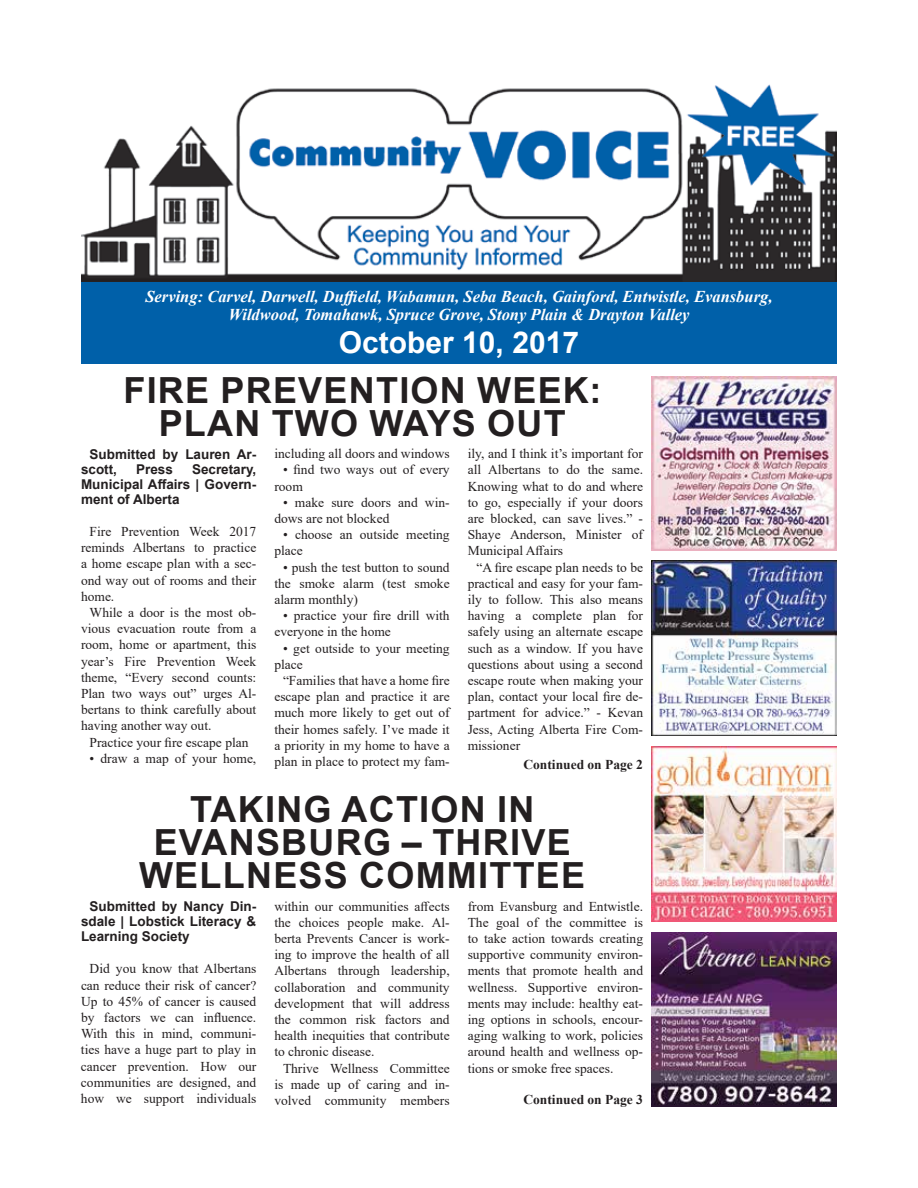
<style>
.page{position:relative;width:918px;height:1188px;background:#fff}
.page>*{position:absolute;margin:0;border:0;box-sizing:border-box;transform-origin:0 0}
.t1{font:700 36px/33px "Arial";letter-spacing:.035em;color:#231f20;text-align:center}
.t2{font:700 30px "Arial";color:#fff}
.t3{font:italic 700 16.5px/18px "Times New Roman";color:#fff;text-align:center}
.t4{font:13.5px/16.2px "Times New Roman";color:#231f20;text-align:justify}
.t5{font:700 13.5px/15px "Arial";color:#231f20;text-align:justify}
.t6{font:700 13.5px "Times New Roman";color:#231f20}
</style>
<div class="page">
<img style="left:81px;top:84px;width:756px;height:198px">
<div style="left:81px;top:282px;width:756px;height:81px;background:#0060a9"></div>
<img style="left:652px;top:376px;width:185px;height:175px">
<img style="left:652px;top:561px;width:185px;height:174px">
<img style="left:652px;top:747px;width:185px;height:174px">
<img style="left:652px;top:932px;width:185px;height:175px">
<p class="t3" style="left:145px;top:287px;width:629px">Serving: Carvel, Darwell, Duffield, Wabamun, Seba Beach, Gainford, Entwistle, Evansburg,<br>Wildwood, Tomahawk, Spruce Grove, Stony Plain &amp; Drayton Valley</p>
<h2 class="t2" style="left:339px;top:321px;width:242px">October 10, 2017</h2>
<h1 class="t1" style="left:123px;top:374px;width:480px">FIRE PREVENTION WEEK:<br>PLAN TWO WAYS OUT</h1>
<p class="t5" style="left:81px;top:447px;width:177px;text-indent:9px">Submitted by Lauren Ar&shy;scott,</p>
<p class="t5" style="left:81px;top:462px;width:177px;text-indent:111px">Secretary, Municipal Affairs | Govern&shy;ment of Alberta</p>
<p class="t4" style="left:81px;top:523px;width:177px;text-indent:9px">Fire Prevention Week 2017 reminds Albertans to practice a home escape plan with a sec&shy;ond way out of rooms and their home.</p>
<p class="t4" style="left:81px;top:604px;width:177px;text-indent:9px">While a door is the most ob&shy;vious evacuation route from a room, home or apartment, this year’s Fire Prevention Week theme, “Every second counts:<br>Plan two ways out” urges Al&shy;bertans to think carefully about having another way out.</p>
<p class="t4" style="left:90px;top:734px;width:160px">Practice your fire escape plan</p>
<p class="t4" style="left:90px;top:750px;width:168px">• draw a map of your home,</p>
<p class="t5" style="left:136px;top:462px;width:38px">Press</p>
<p class="t4" style="left:274px;top:445px;width:177px">including all doors and windows</p>
<p class="t4" style="left:274px;top:461px;width:177px;text-indent:9px">• find two ways out of every room</p>
<p class="t4" style="left:274px;top:494px;width:177px;text-indent:9px">• make sure doors and win&shy;dows are not blocked</p>
<p class="t4" style="left:274px;top:526px;width:177px;text-indent:9px">• choose an outside meeting place</p>
<p class="t4" style="left:274px;top:559px;width:177px;text-indent:9px">• push the test button to sound the smoke alarm (test smoke alarm monthly)</p>
<p class="t4" style="left:274px;top:607px;width:177px;text-indent:9px">• practice your fire drill with everyone in the home</p>
<p class="t4" style="left:274px;top:640px;width:177px;text-indent:9px">• get outside to your meeting place</p>
<p class="t4" style="left:274px;top:672px;width:177px;text-indent:9px">“Families that have a home fire escape plan and practice it are much more likely to get out of their homes safely. I’ve made it a priority in my home to have a plan in place to protect my fam-</p>
<p class="t4" style="left:468px;top:445px;width:177px">ily, and I think it’s important for all Albertans to do the same.<br>Knowing what to do and where to go, especially if your doors are blocked, can save lives.” - Shaye Anderson, Minister of Municipal Affairs</p>
<p class="t4" style="left:468px;top:559px;width:177px;text-indent:9px">“A fire escape plan needs to be practical and easy for your fam&shy;ily to follow. This also means having a complete plan for safely using an alternate escape such as a window. If you have questions about using a second escape route when making your plan, contact your local fire de&shy;partment for advice.” - Kevan Jess, Acting Alberta Fire Com&shy;missioner</p>
<p class="t6" style="left:523px;top:755px;width:121px">Continued on Page 2</p>
<h1 class="t1" style="left:139px;top:793px;width:448px">TAKING ACTION IN<br>EVANSBURG – THRIVE<br>WELLNESS COMMITTEE</h1>
<p class="t5" style="left:81px;top:899px;width:177px;text-indent:9px">Submitted by Nancy Din&shy;sdale | Lobstick Literacy &amp; Learning Society</p>
<p class="t4" style="left:81px;top:960px;width:177px;text-indent:9px">Did you know that Albertans can reduce their risk of cancer?<br>Up to 45% of cancer is caused by factors we can influence.<br>With this in mind, communi&shy;ties have a huge part to play in cancer prevention. How our communities are designed, and how we support individuals</p>
<p class="t4" style="left:274px;top:897px;width:177px">within our communities affects the choices people make. Al&shy;berta Prevents Cancer is work&shy;ing to improve the health of all Albertans through leadership, collaboration and community development that will address the common risk factors and health inequities that contribute to chronic disease.</p>
<p class="t4" style="left:274px;top:1059px;width:177px;text-indent:9px">Thrive Wellness Committee is made up of caring and in&shy;volved community members</p>
<p class="t4" style="left:468px;top:897px;width:177px">from Evansburg and Entwistle.<br>The goal of the committee is to take action towards creating supportive community environ&shy;ments that promote health and wellness. Supportive environ&shy;ments may include: healthy eat&shy;ing options in schools, encour&shy;aging walking to work, policies around health and wellness op&shy;tions or smoke free spaces.</p>
<p class="t6" style="left:523px;top:1089px;width:121px">Continued on Page 3</p>
</div>
